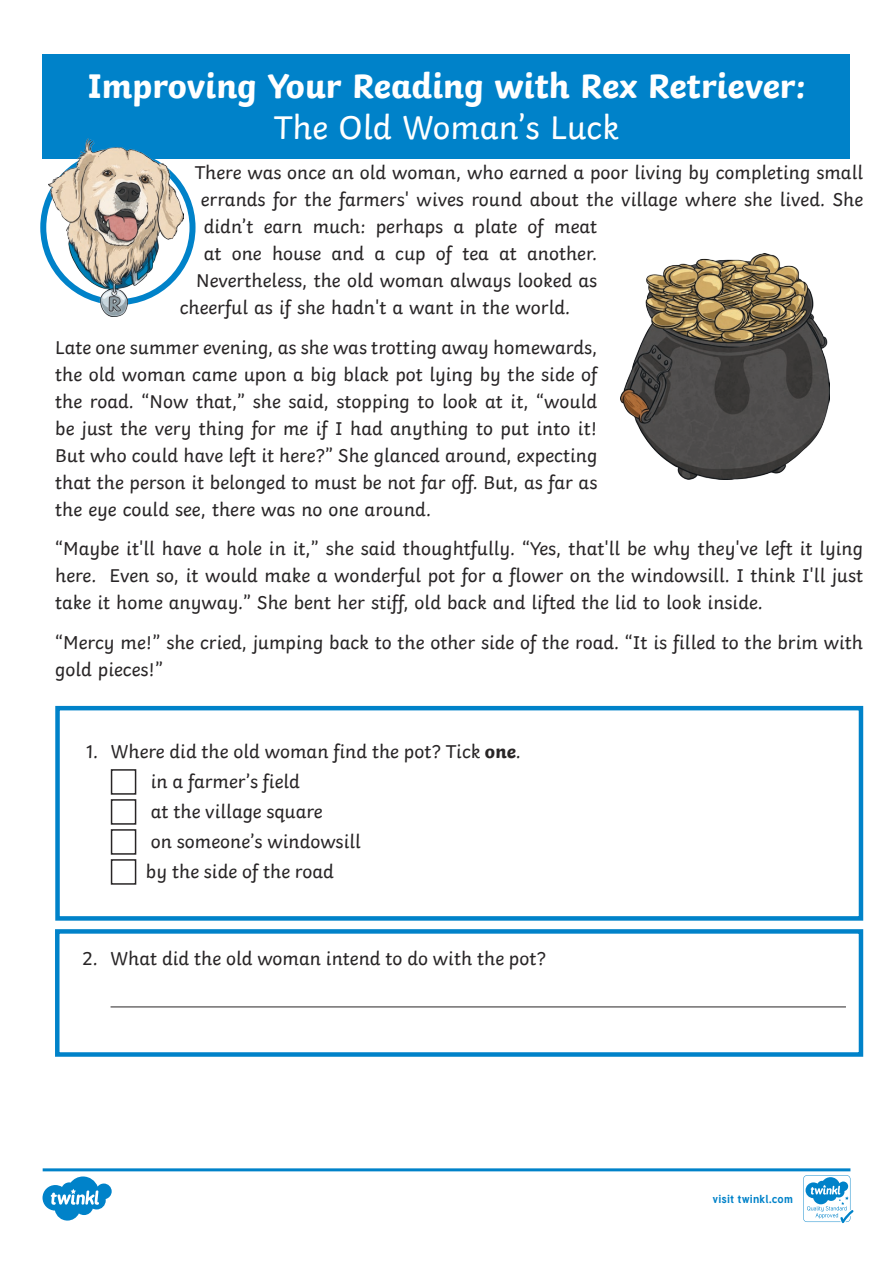
<style>
.page{position:relative;width:893px;height:1263px;background:#fff}
.page>*{position:absolute;margin:0;border:0;box-sizing:border-box;transform-origin:0 0}
.Heading_2{font:700 36px "Twinkl";color:#fff}
.Heading_2-2{font:34.5px "Twinkl";color:#fff}
.KS2_Body_Copy{font:19.5px/27px "Twinkl";color:#282526;text-align:justify}
.Numbered_Bullets{font:19.5px "Twinkl";color:#282526}
.t1{font:700 11.4px "Tuffy";letter-spacing:.015em;color:#0082c9}
.s1{font-weight:700}
</style>
<div class="page">
<img style="left:620px;top:254px;width:210px;height:226px">
<svg style="left:43px;top:1168px;width:810px;height:55px"></svg>
<div style="left:43px;top:54px;width:807px;height:104px;background:#0082c9"></div>
<div style="left:111px;top:769px;width:25px;height:26px;border:2px solid #282526"></div>
<div style="left:111px;top:799px;width:25px;height:26px;border:2px solid #282526"></div>
<div style="left:111px;top:829px;width:25px;height:26px;border:2px solid #282526"></div>
<div style="left:111px;top:859px;width:25px;height:26px;border:2px solid #282526"></div>
<div style="left:55px;top:706px;width:808px;height:215px;border:4px solid #0082c9"></div>
<hr style="left:111px;top:1006px;width:735px;height:1px;background:#282526">
<div style="left:55px;top:929px;width:808px;height:128px;border:4px solid #0082c9"></div>
<div style="left:40px;top:150px;width:156px;height:155px;border:6px solid #0082c9;border-radius:50%"></div>
<img style="left:48px;top:138px;width:135px;height:179px">
<p class="Heading_2" style="left:87px;top:56px;width:720px">Improving Your Reading with Rex Retriever:</p>
<p class="Heading_2-2" style="left:274px;top:101px;width:347px">The Old Woman’s Luck</p>
<p class="KS2_Body_Copy" style="left:195px;top:157px;width:670px">There was once an old woman, who earned a poor living by completing small</p>
<p class="KS2_Body_Copy" style="left:201px;top:184px;width:664px">errands for the farmers' wives round about the village where she lived. She</p>
<p class="KS2_Body_Copy" style="left:204px;top:211px;width:395px">didn’t earn much: perhaps a plate of meat</p>
<p class="KS2_Body_Copy" style="left:204px;top:238px;width:395px">at one house and a cup of tea at another.</p>
<p class="KS2_Body_Copy" style="left:196px;top:265px;width:402px">Nevertheless, the old woman always looked as</p>
<p class="KS2_Body_Copy" style="left:180px;top:292px;width:392px">cheerful as if she hadn't a want in the world.</p>
<p class="KS2_Body_Copy" style="left:55px;top:332px;width:544px">Late one summer evening, as she was trotting away homewards, the old woman came upon a big black pot lying by the side of the road. “Now that,” she said, stopping to look at it, “would be just the very thing for me if I had anything to put into it!<br>But who could have left it here?” She glanced around, expecting that the person it belonged to must be not far off. But, as far as the eye could see, there was no one around.</p>
<p class="KS2_Body_Copy" style="left:55px;top:533px;width:809px">“Maybe it'll have a hole in it,” she said thoughtfully. “Yes, that'll be why they've left it lying here. Even so, it would make a wonderful pot for a flower on the windowsill. I think I'll just take it home anyway.” She bent her stiff, old back and lifted the lid to look inside.</p>
<p class="KS2_Body_Copy" style="left:55px;top:627px;width:809px">“Mercy me!” she cried, jumping back to the other side of the road. “It is filled to the brim with gold pieces!”</p>
<p class="KS2_Body_Copy" style="left:146px;top:735px;width:376px;line-height:30px;text-align:left;text-indent:-60px">1. Where did the old woman find the pot? Tick <span class="s1">one</span>. in a farmer’s field<br>at the village square<br>on someone’s windowsill<br>by the side of the road</p>
<p class="Numbered_Bullets" style="left:82px;top:943px;width:465px">2. What did the old woman intend to do with the pot?</p>
<p class="t1" style="left:712px;top:1190px;width:82px">visit twinkl.com</p>
</div>
